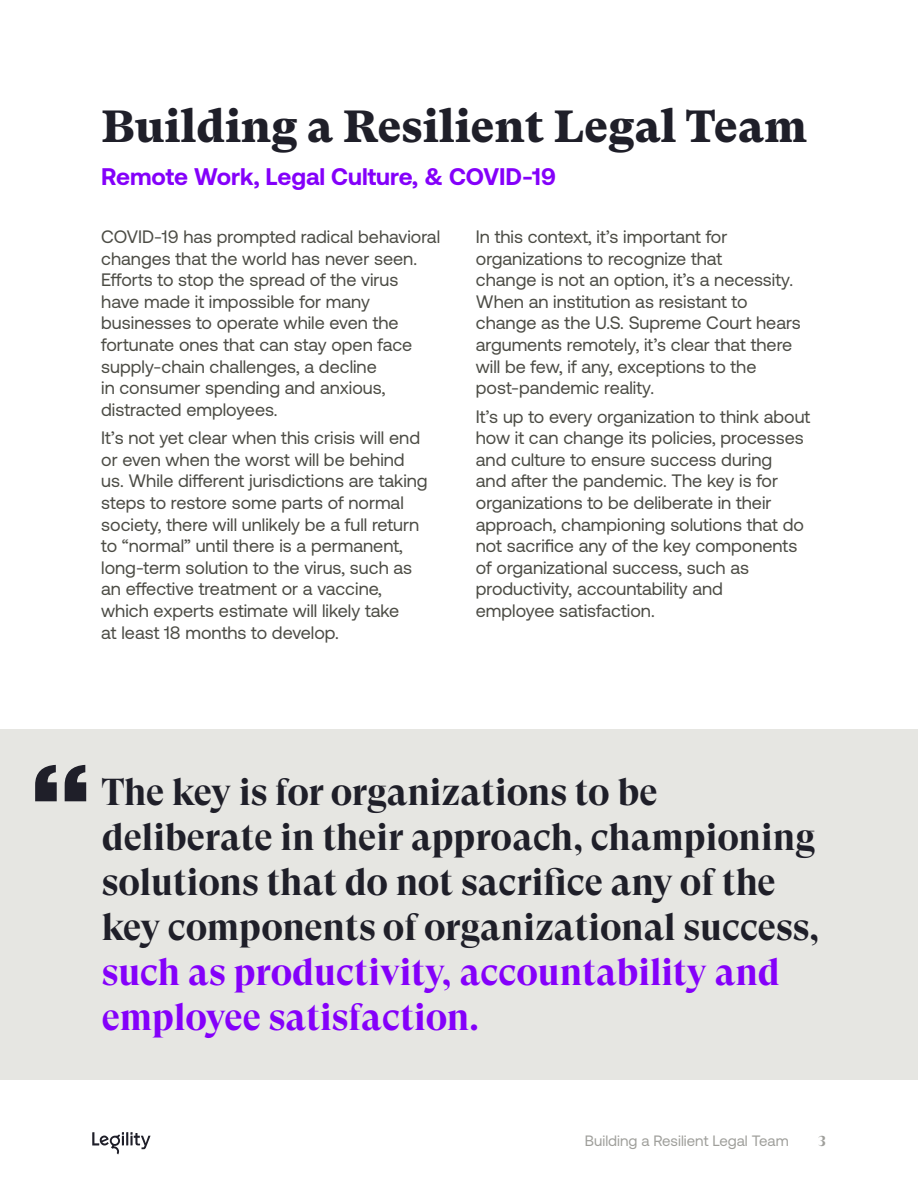
<style>
.page{position:relative;width:918px;height:1188px;background:#fff}
.page>*{position:absolute;margin:0;border:0;box-sizing:border-box;transform-origin:0 0}
.t1{font:900 45px "GT Super Text";color:#1f1f29}
.t2{font:700 37.5px/45px "GT Super Display";color:#1f1f29}
.t3{font:700 37.5px/45px "GT Super Display";color:#8400fa}
.t4{font:700 24px "Aeonik";color:#8400fa}
.t5{font:18px/21.6px "Aeonik";color:#4c4c45}
.t6{font:15px "Aeonik";color:#9f9f9b}
.t7{font:700 15px "GT Super Display";color:#9f9f9b}
</style>
<div class="page">
<svg style="left:92px;top:1132px;width:59px;height:22px"></svg>
<div style="left:0;top:729px;width:918px;height:351px;background:#e6e6e2"></div>
<svg style="left:35px;top:765px;width:51px;height:36px"></svg>
<h1 class="t1" style="left:101px;top:101px;width:707px">Building a Resilient Legal Team</h1>
<h3 class="t4" style="left:101px;top:162px;width:456px">Remote Work, Legal Culture, &amp; COVID-19</h3>
<p class="t5" style="left:101px;top:226px;width:340px">COVID-19 has prompted radical behavioral changes that the world has never seen.<br>Efforts to stop the spread of the virus have made it impossible for many businesses to operate while even the fortunate ones that can stay open face supply-chain challenges, a decline<br>in consumer spending and anxious, distracted employees.</p>
<p class="t5" style="left:101px;top:427px;width:328px">It’s not yet clear when this crisis will end or even when the worst will be behind us. While different jurisdictions are taking steps to restore some parts of normal society, there will unlikely be a full return to “normal” until there is a permanent, long-term solution to the virus, such as an effective treatment or a vaccine, which experts estimate will likely take<br>at least 18 months to develop.</p>
<p class="t5" style="left:476px;top:226px;width:326px">In this context, it’s important for organizations to recognize that<br>change is not an option, it’s a necessity.<br>When an institution as resistant to change as the U.S. Supreme Court hears arguments remotely, it’s clear that there will be few, if any, exceptions to the post-pandemic reality.</p>
<p class="t5" style="left:476px;top:405px;width:336px">It’s up to every organization to think about how it can change its policies, processes and culture to ensure success during<br>and after the pandemic. The key is for organizations to be deliberate in their approach, championing solutions that do not sacrifice any of the key components of organizational success, such as productivity, accountability and<br>employee satisfaction.</p>
<h2 class="t2" style="left:102px;top:770px;width:719px">The key is for organizations to be deliberate in their approach, championing solutions that do not sacrifice any of the key components of organizational success,</h2>
<h2 class="t3" style="left:102px;top:950px;width:680px">such as productivity, accountability and employee satisfaction.</h2>
<p class="t6" style="left:585px;top:1133px;width:205px">Building a Resilient Legal Team</p>
<p class="t7" style="left:818px;top:1133px;width:9px">3</p>
</div>
